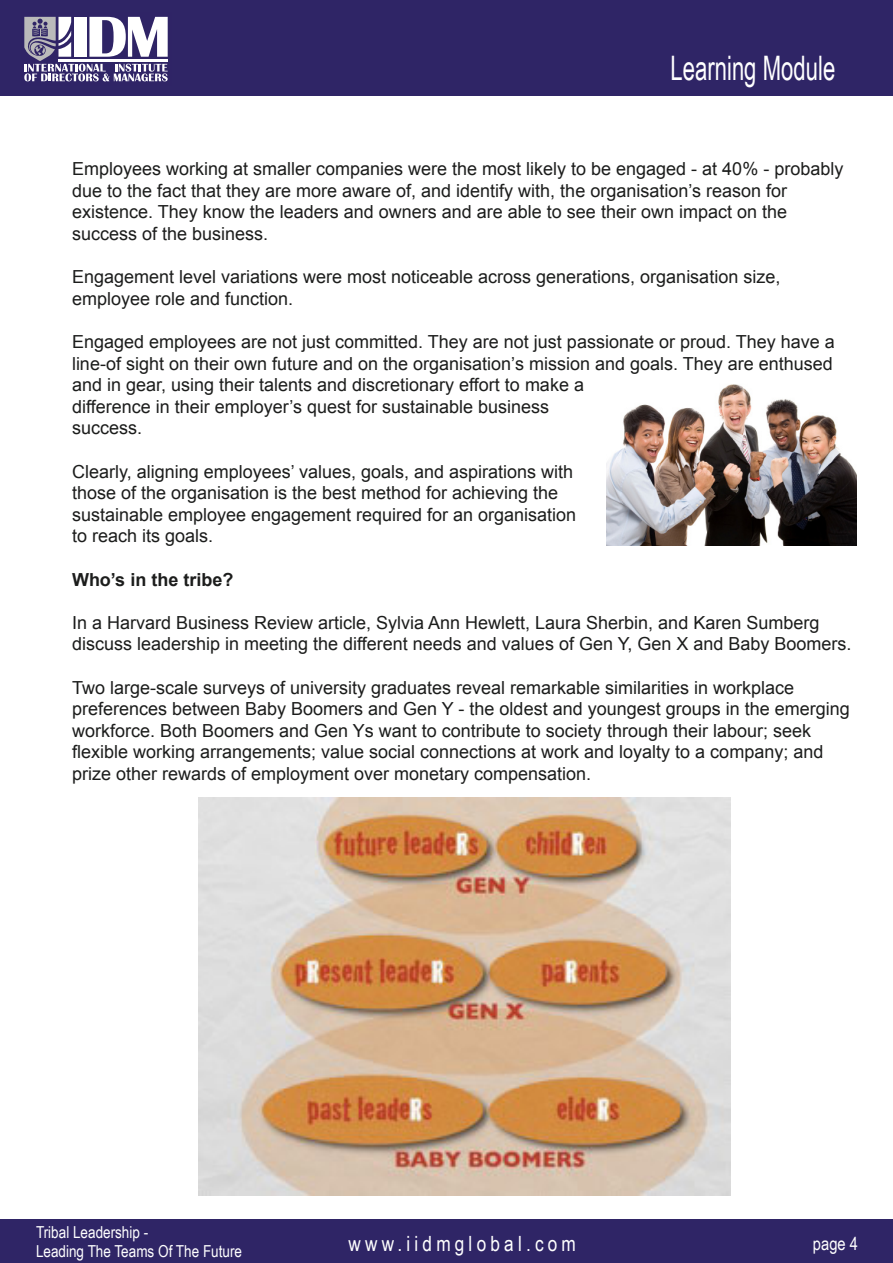
<style>
.page{position:relative;width:893px;height:1263px;background:#fff}
.page>*{position:absolute;margin:0;border:0;box-sizing:border-box;transform-origin:0 0}
.t1{font:33.75px "Arial Narrow";color:#fff;scale:.8 1}
.t2{font:21px "Arial Narrow";letter-spacing:.2em;color:#fff}
.t3{font:18px/21.6px "Arial";color:#1c1d1c}
.t4{font:700 18px "Arial";color:#1c1d1c}
.t5{font:18px "Arial Narrow";color:#fff}
.t6{font:16.5px/19.8px "Arial Narrow";color:#fff}
</style>
<div class="page">
<div style="left:0;top:1219px;width:893px;height:44px;background:#2f2566"></div>
<div style="left:0;top:0;width:893px;height:96px;background:#2f2566"></div>
<svg style="left:24px;top:17px;width:144px;height:64px"></svg>
<img style="left:607px;top:384px;width:250px;height:161px">
<img style="left:199px;top:797px;width:531px;height:399px">
<h1 class="t1" style="left:670px;top:44px;width:208px">Learning Module</h1>
<p class="t3" style="left:72px;top:158px;width:773px">Employees working at smaller companies were the most likely to be engaged - at 40% - probably due to the fact that they are more aware of, and identify with, the organisation’s reason for existence. They know the leaders and owners and are able to see their own impact on the success of the business.</p>
<p class="t3" style="left:72px;top:266px;width:710px">Engagement level variations were most noticeable across generations, organisation size, employee role and function.</p>
<p class="t3" style="left:72px;top:331px;width:764px">Engaged employees are not just committed. They are not just passionate or proud. They have a line-of sight on their own future and on the organisation’s mission and goals. They are enthused and in gear, using their talents and discretionary effort to make a<br>difference in their employer’s quest for sustainable business<br>success.</p>
<p class="t3" style="left:72px;top:461px;width:506px">Clearly, aligning employees’ values, goals, and aspirations with those of the organisation is the best method for achieving the sustainable employee engagement required for an organisation to reach its goals.</p>
<p class="t4" style="left:72px;top:567px;width:163px">Who’s in the tribe?</p>
<p class="t3" style="left:72px;top:612px;width:781px">In a Harvard Business Review article, Sylvia Ann Hewlett, Laura Sherbin, and Karen Sumberg discuss leadership in meeting the different needs and values of Gen Y, Gen X and Baby Boomers.</p>
<p class="t3" style="left:72px;top:677px;width:779px">Two large-scale surveys of university graduates reveal remarkable similarities in workplace preferences between Baby Boomers and Gen Y - the oldest and youngest groups in the emerging workforce. Both Boomers and Gen Ys want to contribute to society through their labour; seek flexible working arrangements; value social connections at work and loyalty to a company; and prize other rewards of employment over monetary compensation.</p>
<p class="t6" style="left:36px;top:1221px;width:208px">Tribal Leadership -<br>Leading The Teams Of The Future</p>
<p class="t2" style="left:349px;top:1228px;width:229px">www.iidmglobal.com</p>
<p class="t5" style="left:813px;top:1230px;width:47px">page 4</p>
</div>
